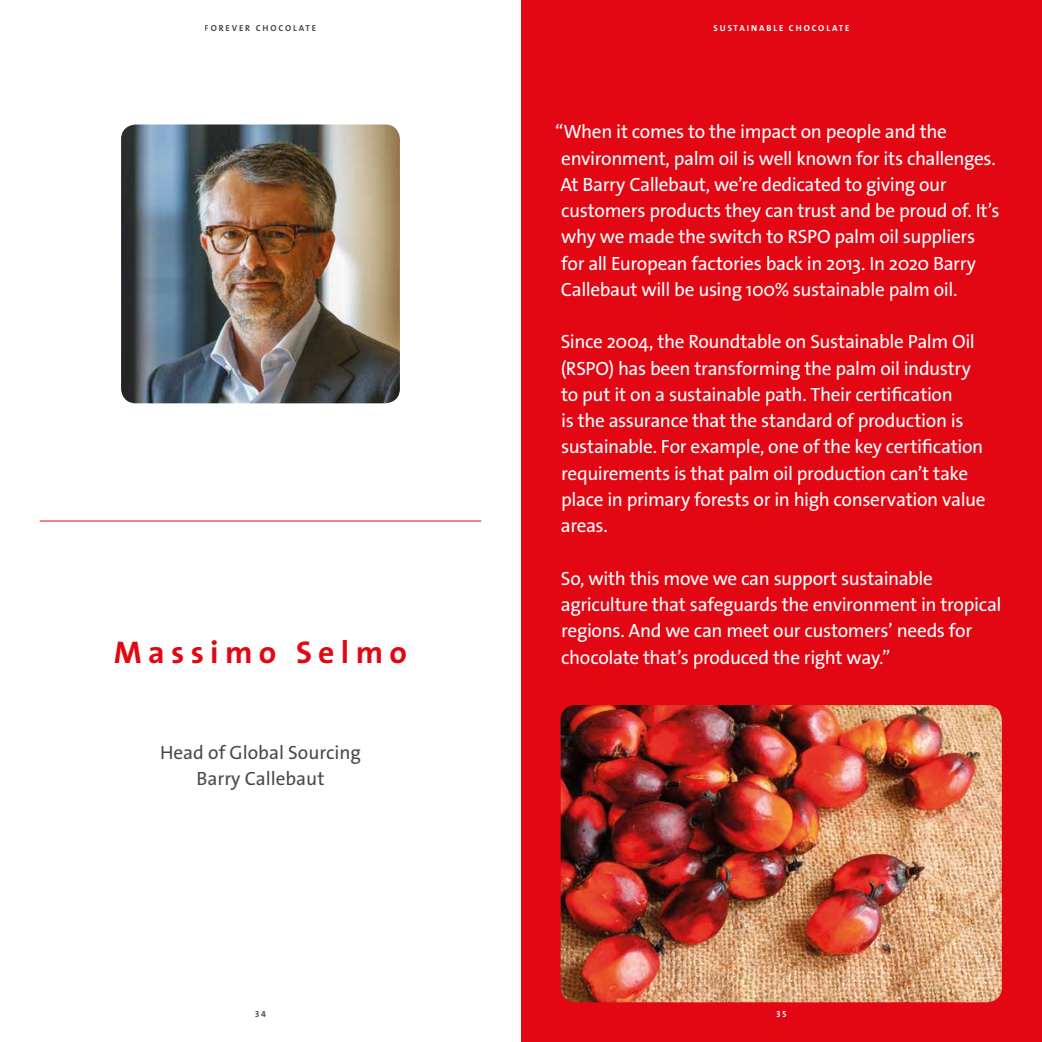
<style>
.page{position:relative;width:1042px;height:1042px;background:#fff}
.page>*{position:absolute;margin:0;border:0;box-sizing:border-box;transform-origin:0 0}
.t1{font:700 31.5px "The Sans Os F";letter-spacing:.2em;color:#e30613}
.t2{font:19.25px/26.2px "The Sans Os F";letter-spacing:-.02em;color:#fff}
.t3{font:19.25px/26.2px "The Sans Os F";color:#4a4a49;text-align:center}
.t4{font:700 8.75px "The Sans Os F";letter-spacing:.215em;color:#fff}
.t5{font:700 8.75px "The Sans Os F";letter-spacing:.215em;color:#4a4a49}
</style>
<div class="page">
<div style="left:521px;top:0;width:521px;height:1042px;background:#e30613"></div>
<hr style="left:40px;top:520px;width:441px;height:1px;background:#e30613">
<img style="left:121px;top:124px;width:279px;height:279px">
<img style="left:561px;top:705px;width:441px;height:297px">
<p class="t5" style="left:205px;top:23px;width:113px">FOREVER CHOCOLATE</p>
<h1 class="t1" style="left:114px;top:632px;width:295px">Massimo Selmo</h1>
<p class="t3" style="left:160px;top:739px;width:202px">Head of Global Sourcing<br>Barry Callebaut</p>
<p class="t4" style="left:713px;top:23px;width:137px">SUSTAINABLE CHOCOLATE</p>
<p class="t2" style="left:555px;top:119px;width:446px">“When it comes to the impact on people and the environment, palm oil is well known for its challenges.<br>At Barry Callebaut, we’re dedicated to giving our customers products they can trust and be proud of. It’s why we made the switch to RSPO palm oil suppliers<br>for all European factories back in 2013. In 2020 Barry Callebaut will be using 100% sustainable palm oil.</p>
<p class="t2" style="left:561px;top:329px;width:426px">Since 2004, the Roundtable on Sustainable Palm Oil (RSPO) has been transforming the palm oil industry to put it on a sustainable path. Their certification<br>is the assurance that the standard of production is sustainable. For example, one of the key certification requirements is that palm oil production can’t take place in primary forests or in high conservation value areas.</p>
<p class="t2" style="left:561px;top:565px;width:442px">So, with this move we can support sustainable agriculture that safeguards the environment in tropical regions. And we can meet our customers’ needs for chocolate that’s produced the right way.”</p>
<p class="t5" style="left:255px;top:1008px;width:12px">34</p>
<p class="t4" style="left:776px;top:1008px;width:11px">35</p>
</div>
